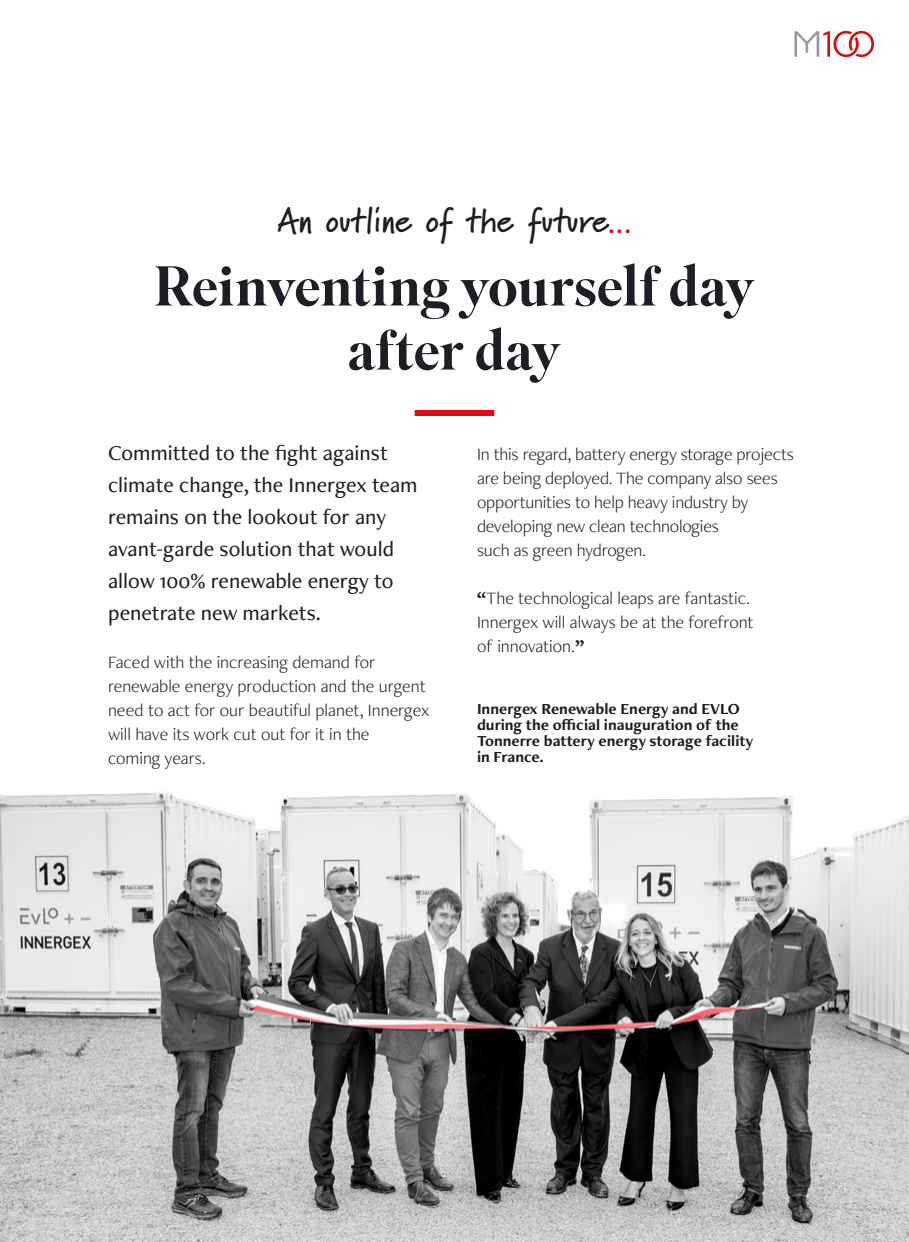
<style>
.page{position:relative;width:909px;height:1242px;background:#fff}
.page>*{position:absolute;margin:0;border:0;box-sizing:border-box;transform-origin:0 0}
.t1{font:500 56px/64px "Superior Title";letter-spacing:-.01em;color:#201e24;text-align:center}
.t2{font:700 35px "Marydale";color:#201e24}
.t3{font:500 22px/32px "Freight Neo Pro";color:#201e24}
.t4{font:300 18px/24px "Freight Neo Pro";letter-spacing:-.005em;color:#201e24}
.t5{font:700 16px/16px "Freight Neo Pro";color:#201e24}
.s1{color:#d31110}
.s2{font-weight:900}
</style>
<div class="page">
<img style="left:0;top:792px;width:909px;height:450px">
<div style="left:415px;top:410px;width:79px;height:6px;background:#d31110"></div>
<svg style="left:794px;top:31px;width:80px;height:26px"></svg>
<h2 class="t2" style="left:277px;top:200px;width:356px">An outline of the future<span class="s1">...</span></h2>
<h1 class="t1" style="left:154px;top:256px;width:603px">Reinventing yourself day after day</h1>
<p class="t3" style="left:108px;top:436px;width:311px">Committed to the fight against climate change, the Innergex team remains on the lookout for any avant-garde solution that would allow 100% renewable energy to penetrate new markets.</p>
<p class="t4" style="left:108px;top:650px;width:323px">Faced with the increasing demand for renewable energy production and the urgent need to act for our beautiful planet, Innergex will have its work cut out for it in the<br>coming years.</p>
<p class="t4" style="left:477px;top:442px;width:318px">In this regard, battery energy storage projects are being deployed. The company also sees opportunities to help heavy industry by developing new clean technologies<br>such as green hydrogen.</p>
<p class="t4" style="left:477px;top:586px;width:278px"><span class="s2">“</span>The technological leaps are fantastic.<br>Innergex will always be at the forefront of innovation.<span class="s2">”</span></p>
<p class="t5" style="left:477px;top:700px;width:278px">Innergex Renewable Energy and EVLO during the official inauguration of the<br>Tonnerre battery energy storage facility in France.</p>
</div>
